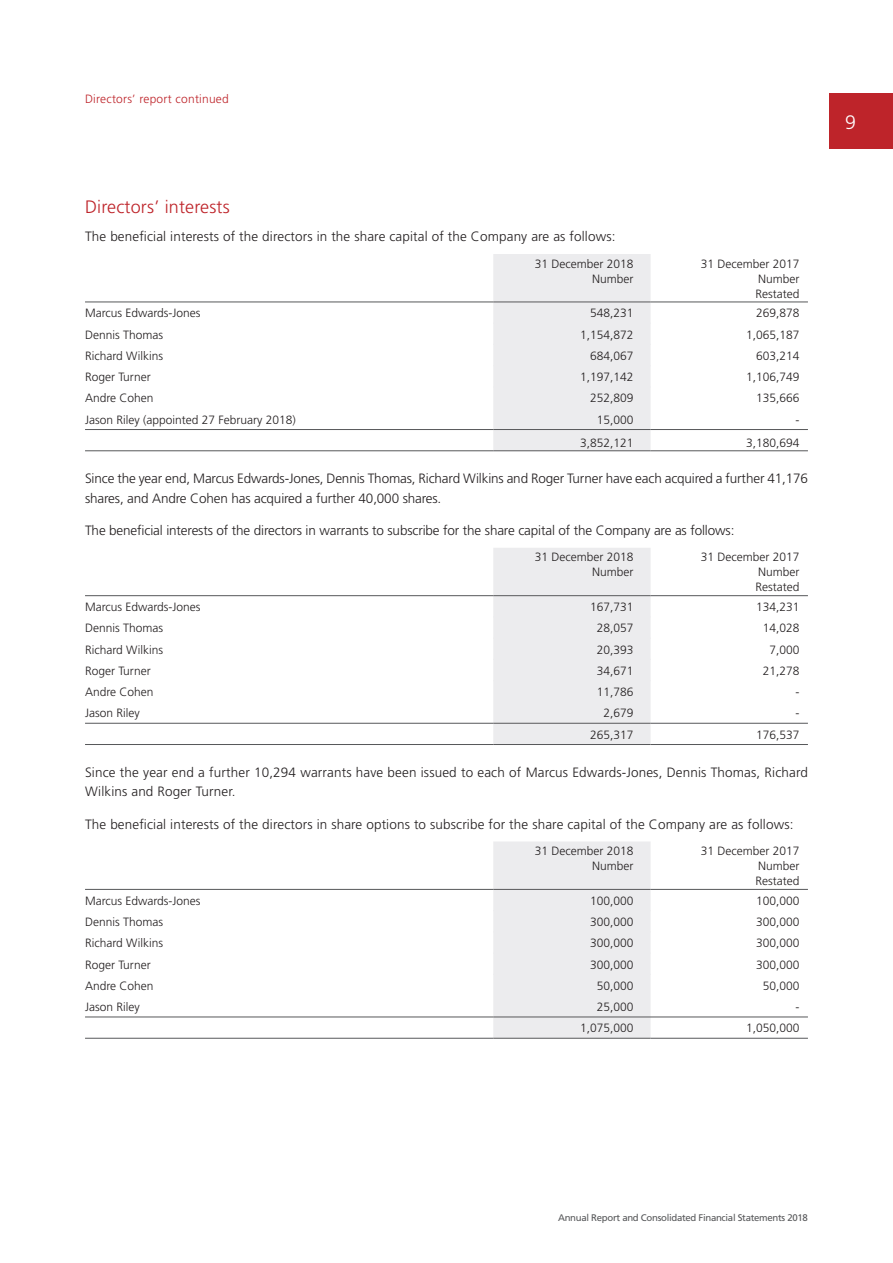
<style>
.page{position:relative;width:893px;height:1263px;background:#fff}
.page>*{position:absolute;margin:0;border:0;box-sizing:border-box;transform-origin:0 0}
.t1{font:300 19.5px "Frutiger";color:#fff}
.t2{font:300 18px "Frutiger";letter-spacing:.01em;color:#be242a}
.t3{font:300 13.5px/19.5px "Frutiger";letter-spacing:.01em;color:#231f20}
.t4{font:300 13.5px/19.5px "Frutiger";letter-spacing:-.01em;color:#231f20}
.t5{font:300 12px/15px "Frutiger";color:#231f20;text-align:right}
.t6{font:300 12px "Frutiger";letter-spacing:.02em;color:#be242a}
.t7{font:9.6px "Frutiger";letter-spacing:-.03em;color:#57585a}
</style>
<div class="page">
<div style="left:829px;top:93px;width:64px;height:56px;background:#be242a"></div>
<div style="left:493px;top:254px;width:158px;height:196px;background:#ececee"></div>
<hr style="left:493px;top:323px;width:158px;height:1px;background:#ececee">
<hr style="left:493px;top:344px;width:158px;height:1px;background:#ececee">
<hr style="left:493px;top:365px;width:158px;height:1px;background:#ececee">
<hr style="left:493px;top:387px;width:158px;height:1px;background:#ececee">
<hr style="left:85px;top:450px;width:408px;height:1px;background:#57585a">
<hr style="left:651px;top:450px;width:157px;height:1px;background:#57585a">
<hr style="left:493px;top:450px;width:158px;height:1px;background:#57585a">
<hr style="left:85px;top:429px;width:408px;height:1px;background:#57585a">
<hr style="left:651px;top:429px;width:157px;height:1px;background:#57585a">
<hr style="left:493px;top:429px;width:158px;height:1px;background:#57585a">
<hr style="left:85px;top:302px;width:408px;height:1px;background:#57585a">
<hr style="left:651px;top:302px;width:157px;height:1px;background:#57585a">
<hr style="left:493px;top:302px;width:158px;height:1px;background:#57585a">
<div style="left:493px;top:548px;width:158px;height:196px;background:#ececee"></div>
<hr style="left:493px;top:617px;width:158px;height:1px;background:#ececee">
<hr style="left:493px;top:638px;width:158px;height:1px;background:#ececee">
<hr style="left:493px;top:659px;width:158px;height:1px;background:#ececee">
<hr style="left:85px;top:595px;width:408px;height:1px;background:#57585a">
<hr style="left:651px;top:595px;width:157px;height:1px;background:#57585a">
<hr style="left:493px;top:680px;width:158px;height:1px;background:#ececee">
<hr style="left:85px;top:744px;width:408px;height:1px;background:#57585a">
<hr style="left:651px;top:744px;width:157px;height:1px;background:#57585a">
<hr style="left:85px;top:723px;width:408px;height:1px;background:#57585a">
<hr style="left:651px;top:723px;width:157px;height:1px;background:#57585a">
<hr style="left:493px;top:744px;width:158px;height:1px;background:#57585a">
<hr style="left:493px;top:723px;width:158px;height:1px;background:#57585a">
<hr style="left:493px;top:595px;width:158px;height:1px;background:#57585a">
<div style="left:493px;top:842px;width:158px;height:196px;background:#ececee"></div>
<hr style="left:493px;top:910px;width:158px;height:1px;background:#ececee">
<hr style="left:493px;top:932px;width:158px;height:1px;background:#ececee">
<hr style="left:493px;top:953px;width:158px;height:1px;background:#ececee">
<hr style="left:85px;top:889px;width:408px;height:1px;background:#57585a">
<hr style="left:651px;top:889px;width:157px;height:1px;background:#57585a">
<hr style="left:493px;top:974px;width:158px;height:1px;background:#ececee">
<hr style="left:493px;top:889px;width:158px;height:1px;background:#57585a">
<hr style="left:85px;top:1038px;width:408px;height:1px;background:#57585a">
<hr style="left:651px;top:1038px;width:157px;height:1px;background:#57585a">
<hr style="left:85px;top:1017px;width:408px;height:1px;background:#57585a">
<hr style="left:493px;top:1038px;width:158px;height:1px;background:#57585a">
<hr style="left:493px;top:1017px;width:315px;height:1px;background:#57585a">
<p class="t6" style="left:85px;top:94px;width:145px">Directors’ report continued</p>
<h2 class="t2" style="left:85px;top:200px;width:146px">Directors’ interests</h2>
<p class="t3" style="left:85px;top:228px;width:532px">The beneficial interests of the directors in the share capital of the Company are as follows:</p>
<p class="t5" style="left:535px;top:257px;width:100px">31 December 2018<br>Number</p>
<p class="t5" style="left:755px;top:257px;width:46px;text-align:justify;text-indent:-55px">31 December 2017<br>Number Restated</p>
<p class="t5" style="left:85px;top:307px;width:117px">Marcus Edwards-Jones</p>
<p class="t5" style="left:590px;top:307px;width:45px">548,231</p>
<p class="t5" style="left:756px;top:307px;width:45px">269,878</p>
<p class="t5" style="left:85px;top:328px;width:80px">Dennis Thomas</p>
<p class="t5" style="left:580px;top:328px;width:55px">1,154,872</p>
<p class="t5" style="left:746px;top:328px;width:55px">1,065,187</p>
<p class="t5" style="left:85px;top:349px;width:80px">Richard Wilkins</p>
<p class="t5" style="left:590px;top:349px;width:45px">684,067</p>
<p class="t5" style="left:756px;top:349px;width:45px">603,214</p>
<p class="t5" style="left:85px;top:370px;width:67px">Roger Turner</p>
<p class="t5" style="left:580px;top:370px;width:55px">1,197,142</p>
<p class="t5" style="left:746px;top:370px;width:55px">1,106,749</p>
<p class="t5" style="left:85px;top:392px;width:70px">Andre Cohen</p>
<p class="t5" style="left:590px;top:392px;width:45px">252,809</p>
<p class="t5" style="left:756px;top:392px;width:45px">135,666</p>
<p class="t5" style="left:85px;top:413px;width:212px">Jason Riley (appointed 27 February 2018)</p>
<p class="t5" style="left:597px;top:413px;width:38px">15,000</p>
<p class="t5" style="left:795px;top:413px;width:5px">-</p>
<p class="t5" style="left:580px;top:436px;width:55px">3,852,121</p>
<p class="t5" style="left:746px;top:436px;width:55px">3,180,694</p>
<p class="t4" style="left:85px;top:470px;width:724px">Since the year end, Marcus Edwards-Jones, Dennis Thomas, Richard Wilkins and Roger Turner have each acquired a further 41,176 shares, and Andre Cohen has acquired a further 40,000 shares.</p>
<p class="t4" style="left:85px;top:522px;width:651px">The beneficial interests of the directors in warrants to subscribe for the share capital of the Company are as follows:</p>
<p class="t5" style="left:535px;top:551px;width:100px">31 December 2018<br>Number</p>
<p class="t5" style="left:755px;top:551px;width:46px;text-align:justify;text-indent:-55px">31 December 2017<br>Number Restated</p>
<p class="t5" style="left:85px;top:600px;width:117px">Marcus Edwards-Jones</p>
<p class="t5" style="left:590px;top:600px;width:45px">167,731</p>
<p class="t5" style="left:756px;top:600px;width:45px">134,231</p>
<p class="t5" style="left:85px;top:621px;width:80px">Dennis Thomas</p>
<p class="t5" style="left:597px;top:621px;width:38px">28,057</p>
<p class="t5" style="left:763px;top:621px;width:38px">14,028</p>
<p class="t5" style="left:85px;top:643px;width:80px">Richard Wilkins</p>
<p class="t5" style="left:597px;top:643px;width:38px">20,393</p>
<p class="t5" style="left:769px;top:643px;width:32px">7,000</p>
<p class="t5" style="left:85px;top:664px;width:67px">Roger Turner</p>
<p class="t5" style="left:597px;top:664px;width:38px">34,671</p>
<p class="t5" style="left:763px;top:664px;width:38px">21,278</p>
<p class="t5" style="left:85px;top:685px;width:70px">Andre Cohen</p>
<p class="t5" style="left:597px;top:685px;width:38px">11,786</p>
<p class="t5" style="left:795px;top:685px;width:5px">-</p>
<p class="t5" style="left:85px;top:707px;width:56px">Jason Riley</p>
<p class="t5" style="left:604px;top:707px;width:32px">2,679</p>
<p class="t5" style="left:795px;top:707px;width:5px">-</p>
<p class="t5" style="left:590px;top:728px;width:45px">265,317</p>
<p class="t5" style="left:756px;top:728px;width:45px">176,537</p>
<p class="t3" style="left:85px;top:763px;width:724px">Since the year end a further 10,294 warrants have been issued to each of Marcus Edwards-Jones, Dennis Thomas, Richard<br>Wilkins and Roger Turner.</p>
<p class="t3" style="left:85px;top:815px;width:710px">The beneficial interests of the directors in share options to subscribe for the share capital of the Company are as follows:</p>
<p class="t5" style="left:535px;top:844px;width:100px">31 December 2018<br>Number</p>
<p class="t5" style="left:755px;top:844px;width:46px;text-align:justify;text-indent:-55px">31 December 2017<br>Number Restated</p>
<p class="t5" style="left:85px;top:894px;width:117px">Marcus Edwards-Jones</p>
<p class="t5" style="left:590px;top:894px;width:45px">100,000</p>
<p class="t5" style="left:756px;top:894px;width:45px">100,000</p>
<p class="t5" style="left:85px;top:915px;width:80px">Dennis Thomas</p>
<p class="t5" style="left:590px;top:915px;width:45px">300,000</p>
<p class="t5" style="left:756px;top:915px;width:45px">300,000</p>
<p class="t5" style="left:85px;top:936px;width:80px">Richard Wilkins</p>
<p class="t5" style="left:590px;top:936px;width:45px">300,000</p>
<p class="t5" style="left:756px;top:936px;width:45px">300,000</p>
<p class="t5" style="left:85px;top:958px;width:67px">Roger Turner</p>
<p class="t5" style="left:590px;top:958px;width:45px">300,000</p>
<p class="t5" style="left:756px;top:958px;width:45px">300,000</p>
<p class="t5" style="left:85px;top:979px;width:70px">Andre Cohen</p>
<p class="t5" style="left:597px;top:979px;width:38px">50,000</p>
<p class="t5" style="left:763px;top:979px;width:38px">50,000</p>
<p class="t5" style="left:85px;top:1000px;width:56px">Jason Riley</p>
<p class="t5" style="left:597px;top:1000px;width:38px">25,000</p>
<p class="t5" style="left:795px;top:1000px;width:5px">-</p>
<p class="t5" style="left:580px;top:1021px;width:55px">1,075,000</p>
<p class="t5" style="left:746px;top:1021px;width:55px">1,050,000</p>
<h1 class="t1" style="left:845px;top:114px;width:12px">9</h1>
<p class="t7" style="left:558px;top:1214px;width:251px">Annual Report and Consolidated Financial Statements 2018</p>
</div>
